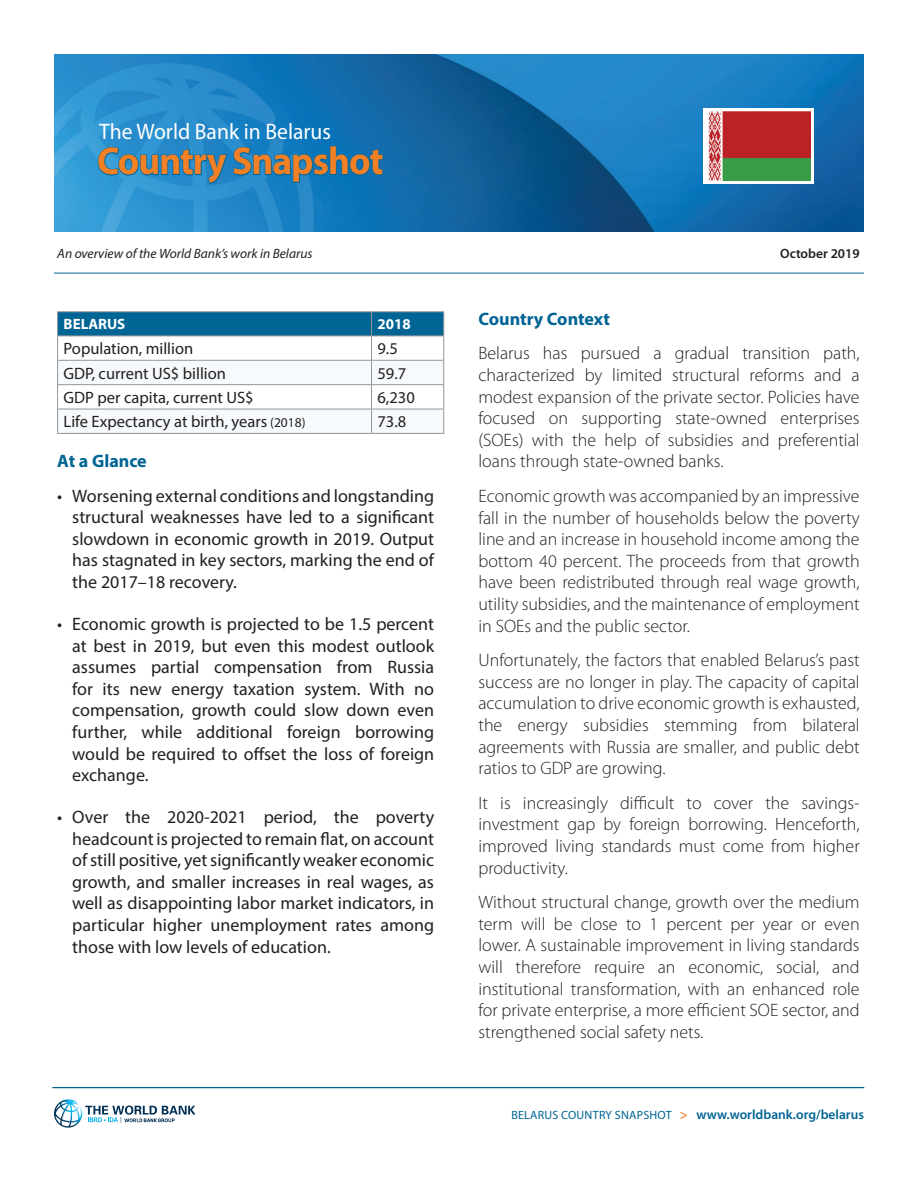
<style>
.page{position:relative;width:918px;height:1188px;background:#fff}
.page>*{position:absolute;margin:0;border:0;box-sizing:border-box;transform-origin:0 0}
.t1{font:700 39px "Myriad Pro";letter-spacing:-.025em;color:#f48026;scale:.96 1}
.t2{font:22.5px "Myriad Pro";color:#fff;scale:.96 1}
.t3{font:300 18px/21.6px "Myriad Pro";color:#231f20;text-align:justify}
.t4{font:18px/21.6px "Myriad Pro";color:#231f20;text-align:justify}
.t5{font:700 18px "Myriad Pro";color:#006494}
.t6{font:16.5px "Myriad Pro";color:#231f20}
.t7{font:700 15px "Myriad Pro";color:#fff}
.t8{font:600 13.5px "Myriad Pro";color:#006494}
.t9{font:italic 13.5px "Myriad Pro";color:#231f20}
.t10{font:600 13.5px "Myriad Pro";color:#231f20}
.s1{font-size:13.5px}
.s2{font-weight:400;font-size:12px}
.s3{color:#f48026}
</style>
<div class="page">
<img style="left:54px;top:54px;width:810px;height:177px">
<hr style="left:53px;top:1087px;width:811px;height:1px;background:#006494">
<hr style="left:54px;top:273px;width:810px;height:1px;background:#006494">
<hr style="left:57px;top:311px;width:315px;height:1px;background:#939598">
<hr style="left:372px;top:311px;width:72px;height:1px;background:#939598">
<svg style="left:57px;top:312px;width:387px;height:121px"></svg>
<hr style="left:57px;top:433px;width:315px;height:1px;background:#939598">
<hr style="left:372px;top:433px;width:72px;height:1px;background:#939598">
<svg style="left:97px;top:145px;width:287px;height:40px;background:#197ebc"></svg>
<div style="left:704px;top:108px;width:110px;height:76px;background:#fff"></div>
<img style="left:708px;top:111px;width:103px;height:70px">
<svg style="left:54px;top:1099px;width:141px;height:29px"></svg>
<p class="t2" style="left:99px;top:117px;width:243px">The World Bank in Belarus</p>
<h1 class="t1" style="left:97px;top:136px;width:300px">Country Snapshot</h1>
<p class="t9" style="left:57px;top:245px;width:257px">An overview of the World Bank’s work in Belarus</p>
<p class="t10" style="left:780px;top:244px;width:81px">October 2019</p>
<p class="t7" style="left:64px;top:314px;width:63px">BELARUS</p>
<p class="t7" style="left:378px;top:314px;width:35px">2018</p>
<p class="t6" style="left:64px;top:339px;width:131px">Population, million</p>
<p class="t6" style="left:378px;top:339px;width:22px">9.5</p>
<p class="t6" style="left:64px;top:363px;width:164px">GDP, current US$ billion</p>
<p class="t6" style="left:378px;top:363px;width:30px">59.7</p>
<p class="t6" style="left:64px;top:387px;width:192px">GDP per capita, current US$</p>
<p class="t6" style="left:378px;top:387px;width:39px">6,230</p>
<p class="t6" style="left:64px;top:412px;width:243px">Life Expectancy at birth, years <span class="s1">(2018)</span></p>
<p class="t6" style="left:378px;top:412px;width:30px">73.8</p>
<p class="t5" style="left:57px;top:449px;width:91px">At a Glance</p>
<p class="t4" style="left:72px;top:485px;width:363px;text-indent:-15px">• Worsening external conditions and longstanding structural weaknesses have led to a significant slowdown in economic growth in 2019. Output has stagnated in key sectors, marking the end of the 2017–18 recovery.</p>
<p class="t4" style="left:72px;top:613px;width:363px;text-indent:-15px">• Economic growth is projected to be 1.5 percent at best in 2019, but even this modest outlook assumes partial compensation from Russia for its new energy taxation system. With no compensation, growth could slow down even further, while additional foreign borrowing would be required to offset the loss of foreign exchange.</p>
<p class="t4" style="left:72px;top:806px;width:363px;text-indent:-15px">• Over the 2020-2021 period, the poverty headcount is projected to remain flat, on account of still positive, yet significantly weaker economic growth, and smaller increases in real wages, as well as disappointing labor market indicators, in particular higher unemployment rates among those with low levels of education.</p>
<p class="t5" style="left:478px;top:307px;width:133px">Country Context</p>
<p class="t3" style="left:478px;top:343px;width:383px">Belarus has pursued a gradual transition path, characterized by limited structural reforms and a modest expansion of the private sector. Policies have focused on supporting state-owned enterprises (SOEs) with the help of subsidies and preferential loans through state-owned banks.</p>
<p class="t3" style="left:478px;top:486px;width:383px">Economic growth was accompanied by an impressive fall in the number of households below the poverty line and an increase in household income among the bottom 40 percent. The proceeds from that growth have been redistributed through real wage growth, utility subsidies, and the maintenance of employment in SOEs and the public sector.</p>
<p class="t3" style="left:478px;top:650px;width:383px">Unfortunately, the factors that enabled Belarus’s past success are no longer in play. The capacity of capital accumulation to drive economic growth is exhausted, the energy subsidies stemming from bilateral agreements with Russia are smaller, and public debt ratios to GDP are growing.</p>
<p class="t3" style="left:478px;top:792px;width:383px">It is increasingly difficult to cover the savings&shy;investment gap by foreign borrowing. Henceforth, improved living standards must come from higher productivity.</p>
<p class="t3" style="left:478px;top:892px;width:383px">Without structural change, growth over the medium term will be close to 1 percent per year or even lower. A sustainable improvement in living standards will therefore require an economic, social, and institutional transformation, with an enhanced role for private enterprise, a more efficient SOE sector, and strengthened social safety nets.</p>
<p class="t8" style="left:511px;top:1106px;width:354px"><span class="s2">BELARUS COUNTRY SNAPSHOT</span> <span class="s3">&gt;</span> www.worldbank.org/belarus</p>
</div>
